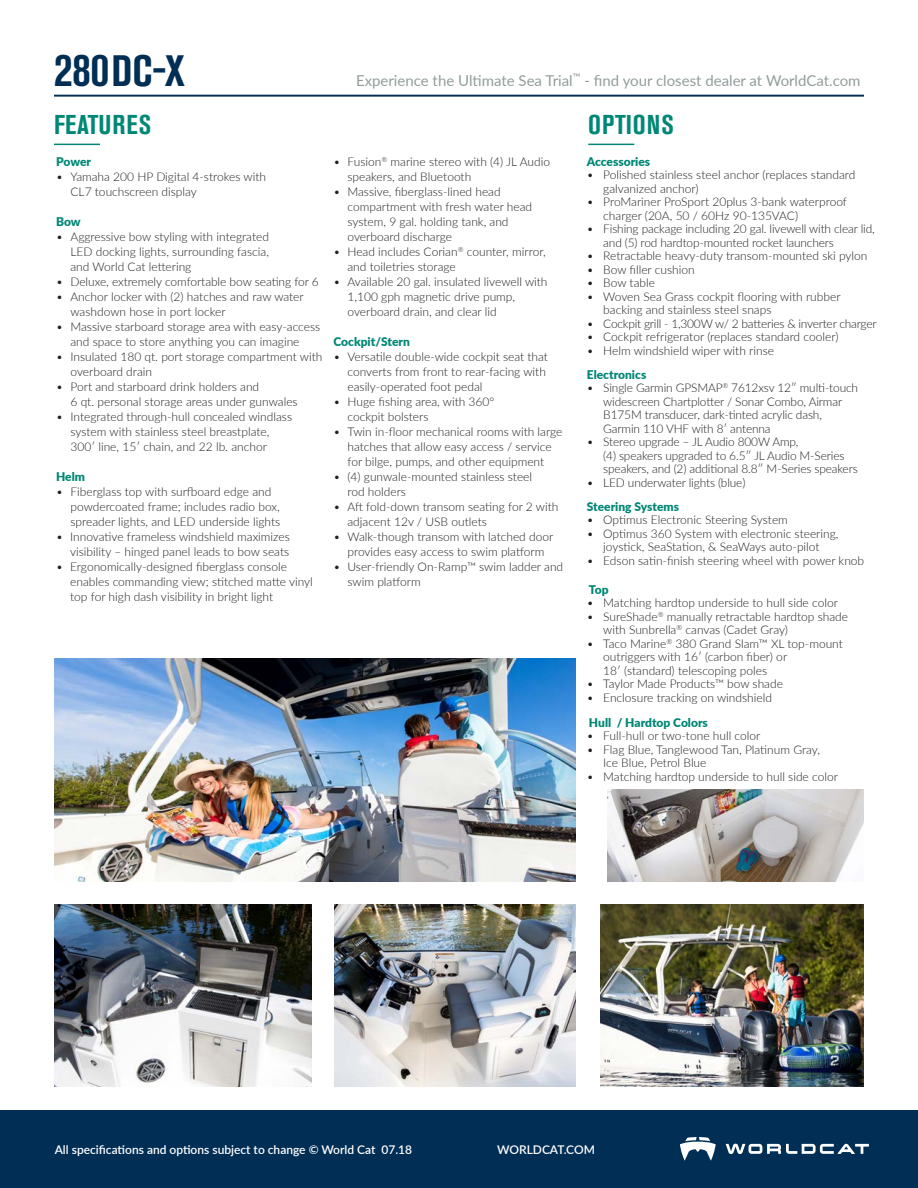
<style>
.page{position:relative;width:918px;height:1188px;background:#fff}
.page>*{position:absolute;margin:0;border:0;box-sizing:border-box;transform-origin:0 0}
.t1{font:700 condensed 43.5px "Akzidenz Grotesk BE";color:#002e54}
.t2{font:700 condensed 27px "Akzidenz Grotesk BE";letter-spacing:.035em;color:#008775}
.t3{font:15px "Lato";color:#919d9c}
.t4{font:300 12px/15px "Lato";color:#231f20}
.t5{font:900 12px "Lato";color:#008775}
.t6{font:600 12px "Lato";color:#fff}
.t7{font:300 12px "Lato";letter-spacing:-.02em;color:#231f20}
.s1{font-size:46.5px}
</style>
<div class="page">
<div style="left:0;top:1110px;width:918px;height:78px;background:#002e54"></div>
<svg style="left:726px;top:1144px;width:143px;height:10px"></svg>
<svg style="left:680px;top:1137px;width:36px;height:24px"></svg>
<hr style="left:54px;top:144px;width:46px;height:1px;background:#008775">
<hr style="left:588px;top:144px;width:46px;height:1px;background:#008775">
<hr style="left:54px;top:95px;width:810px;height:2px;background:#002e54">
<img style="left:54px;top:659px;width:522px;height:222px">
<img style="left:54px;top:905px;width:258px;height:181px">
<img style="left:335px;top:905px;width:241px;height:181px">
<img style="left:608px;top:790px;width:256px;height:91px">
<img style="left:601px;top:905px;width:263px;height:181px">
<h1 class="t1" style="left:54px;top:46px;width:133px"><span class="s1">280</span>DC-X</h1>
<h2 class="t2" style="left:54px;top:109px;width:99px">FEATURES</h2>
<p class="t5" style="left:56px;top:152px;width:36px">Power</p>
<p class="t4" style="left:70px;top:169px;width:197px;text-indent:-14px">• Yamaha 200 HP Digital 4-strokes with<br>CL7 touchscreen display</p>
<p class="t5" style="left:56px;top:212px;width:26px">Bow</p>
<p class="t4" style="left:70px;top:229px;width:200px;text-align:justify;text-indent:-14px">• Aggressive bow styling with integrated LED docking lights, surrounding fascia, and World Cat lettering</p>
<p class="t4" style="left:56px;top:274px;width:264px">• Deluxe, extremely comfortable bow seating for 6</p>
<p class="t4" style="left:70px;top:289px;width:235px;text-indent:-14px">• Anchor locker with (2) hatches and raw water washdown hose in port locker</p>
<p class="t4" style="left:56px;top:319px;width:266px;text-align:center">• Massive starboard storage area with easy-access and space to store anything you can imagine</p>
<p class="t4" style="left:70px;top:349px;width:253px;text-indent:-14px">• Insulated 180 qt. port storage compartment with overboard drain</p>
<p class="t4" style="left:70px;top:379px;width:229px;text-indent:-14px">• Port and starboard drink holders and<br>6 qt. personal storage areas under gunwales</p>
<p class="t4" style="left:70px;top:409px;width:223px;text-indent:-14px">• Integrated through-hull concealed windlass system with stainless steel breastplate,<br>300ʹ line, 15ʹ chain, and 22 lb. anchor</p>
<p class="t5" style="left:56px;top:467px;width:30px">Helm</p>
<p class="t4" style="left:70px;top:484px;width:211px;text-indent:-14px">• Fiberglass top with surfboard edge and powdercoated frame; includes radio box, spreader lights, and LED underside lights</p>
<p class="t4" style="left:56px;top:529px;width:235px;text-align:right">• Innovative frameless windshield maximizes visibility – hinged panel leads to bow seats</p>
<p class="t4" style="left:70px;top:559px;width:244px;text-indent:-14px">• Ergonomically-designed fiberglass console enables commanding view; stitched matte vinyl top for high dash visibility in bright light</p>
<p class="t3" style="left:356px;top:70px;width:506px">Experience the Ultimate Sea Trial<sup>™</sup> - find your closest dealer at WorldCat.com</p>
<p class="t4" style="left:348px;top:154px;width:204px;text-indent:-14px">• Fusion<sup>®</sup> marine stereo with (4) JL Audio speakers, and Bluetooth</p>
<p class="t4" style="left:348px;top:184px;width:186px;text-indent:-14px">• Massive, fiberglass-lined head compartment with fresh water head system, 9 gal. holding tank, and overboard discharge</p>
<p class="t4" style="left:348px;top:244px;width:200px;text-indent:-14px">• Head includes Corian<sup>®</sup> counter, mirror, and toiletries storage</p>
<p class="t4" style="left:348px;top:274px;width:202px;text-indent:-14px">• Available 20 gal. insulated livewell with<br>1,100 gph magnetic drive pump, overboard drain, and clear lid</p>
<p class="t5" style="left:333px;top:332px;width:78px">Cockpit/Stern</p>
<p class="t4" style="left:348px;top:349px;width:202px;text-indent:-14px">• Versatile double-wide cockpit seat that converts from front to rear-facing with easily-operated foot pedal</p>
<p class="t4" style="left:348px;top:394px;width:148px;text-indent:-14px">• Huge fishing area, with 360° cockpit bolsters</p>
<p class="t4" style="left:333px;top:424px;width:230px;text-align:center">• Twin in-floor mechanical rooms with large hatches that allow easy access / service<br>for bilge, pumps, and other equipment</p>
<p class="t4" style="left:348px;top:469px;width:186px;text-indent:-14px">• (4) gunwale-mounted stainless steel rod holders</p>
<p class="t4" style="left:348px;top:499px;width:212px;text-indent:-14px">• Aft fold-down transom seating for 2 with adjacent 12v / USB outlets</p>
<p class="t4" style="left:333px;top:529px;width:221px;text-align:center">• Walk-though transom with latched door provides easy access to swim platform</p>
<p class="t4" style="left:348px;top:559px;width:217px;text-indent:-14px">• User-friendly On-Ramp™ swim ladder and swim platform</p>
<h2 class="t2" style="left:588px;top:109px;width:87px">OPTIONS</h2>
<p class="t5" style="left:587px;top:152px;width:65px">Accessories</p>
<p class="t4" style="left:603px;top:168px;width:254px;line-height:13.5px;text-indent:-16px">• Polished stainless steel anchor (replaces standard galvanized anchor)</p>
<p class="t4" style="left:603px;top:195px;width:245px;line-height:13.5px;text-indent:-16px">• ProMariner ProSport 20plus 3-bank waterproof charger (20A, 50 / 60Hz 90-135VAC)</p>
<p class="t4" style="left:603px;top:222px;width:273px;line-height:13.5px;text-indent:-17px">• Fishing package including 20 gal. livewell with clear lid, and (5) rod hardtop-mounted rocket launchers</p>
<p class="t4" style="left:587px;top:248px;width:282px">• Retractable heavy-duty transom-mounted ski pylon</p>
<p class="t4" style="left:587px;top:262px;width:109px">• Bow filler cushion</p>
<p class="t4" style="left:587px;top:275px;width:70px">• Bow table</p>
<p class="t4" style="left:603px;top:289px;width:239px;line-height:13.5px;text-indent:-16px">• Woven Sea Grass cockpit flooring with rubber backing and stainless steel snaps</p>
<p class="t7" style="left:587px;top:315px;width:291px">• Cockpit grill - 1,300W w/ 2 batteries &amp; inverter charger</p>
<p class="t4" style="left:587px;top:329px;width:253px">• Cockpit refrigerator (replaces standard cooler)</p>
<p class="t4" style="left:587px;top:343px;width:189px">• Helm windshield wiper with rinse</p>
<p class="t5" style="left:587px;top:365px;width:61px">Electronics</p>
<p class="t4" style="left:603px;top:381px;width:256px;line-height:13.5px;text-indent:-16px">• Single Garmin GPSMAP<sup>®</sup> 7612xsv 12ʺ multi-touch widescreen Chartplotter / Sonar Combo, Airmar B175M transducer, dark-tinted acrylic dash, Garmin 110 VHF with 8ʹ antenna</p>
<p class="t4" style="left:603px;top:435px;width:256px;line-height:13.5px;text-indent:-17px">• Stereo upgrade – JL Audio 800W Amp,<br>(4) speakers upgraded to 6.5ʺ JL Audio M-Series speakers, and (2) additional 8.8ʺ M-Series speakers</p>
<p class="t4" style="left:587px;top:475px;width:160px">• LED underwater lights (blue)</p>
<p class="t5" style="left:587px;top:497px;width:94px">Steering Systems</p>
<p class="t4" style="left:587px;top:512px;width:203px">• Optimus Electronic Steering System</p>
<p class="t4" style="left:587px;top:526px;width:253px;line-height:13.5px;text-align:center">• Optimus 360 System with electronic steering, joystick, SeaStation, &amp; SeaWays auto-pilot</p>
<p class="t4" style="left:587px;top:553px;width:279px">• Edson satin-finish steering wheel with power knob</p>
<p class="t5" style="left:589px;top:580px;width:21px">Top</p>
<p class="t4" style="left:587px;top:595px;width:253px">• Matching hardtop underside to hull side color</p>
<p class="t4" style="left:603px;top:609px;width:246px;line-height:13.5px;text-indent:-17px">• SureShade<sup>®</sup> manually retractable hardtop shade with Sunbrella<sup>®</sup> canvas (Cadet Gray)</p>
<p class="t4" style="left:603px;top:636px;width:241px;line-height:13.5px;text-indent:-17px">• Taco Marine<sup>®</sup> 380 Grand Slam™ XL top-mount outriggers with 16′ (carbon fiber) or<br>18ʹ (standard) telescoping poles</p>
<p class="t4" style="left:587px;top:676px;width:198px">• Taylor Made Products™ bow shade</p>
<p class="t4" style="left:587px;top:689px;width:187px">• Enclosure tracking on windshield</p>
<p class="t5" style="left:589px;top:713px;width:121px">Hull / Hardtop Colors</p>
<p class="t4" style="left:587px;top:728px;width:175px">• Full-hull or two-tone hull color</p>
<p class="t4" style="left:603px;top:742px;width:218px;line-height:13.5px;text-indent:-16px">• Flag Blue, Tanglewood Tan, Platinum Gray,<br>Ice Blue, Petrol Blue</p>
<p class="t4" style="left:587px;top:768px;width:253px">• Matching hardtop underside to hull side color</p>
<p class="t6" style="left:55px;top:1141px;width:359px">All specifications and options subject to change © World Cat 07.18</p>
<p class="t6" style="left:497px;top:1141px;width:99px">WORLDCAT.COM</p>
</div>
